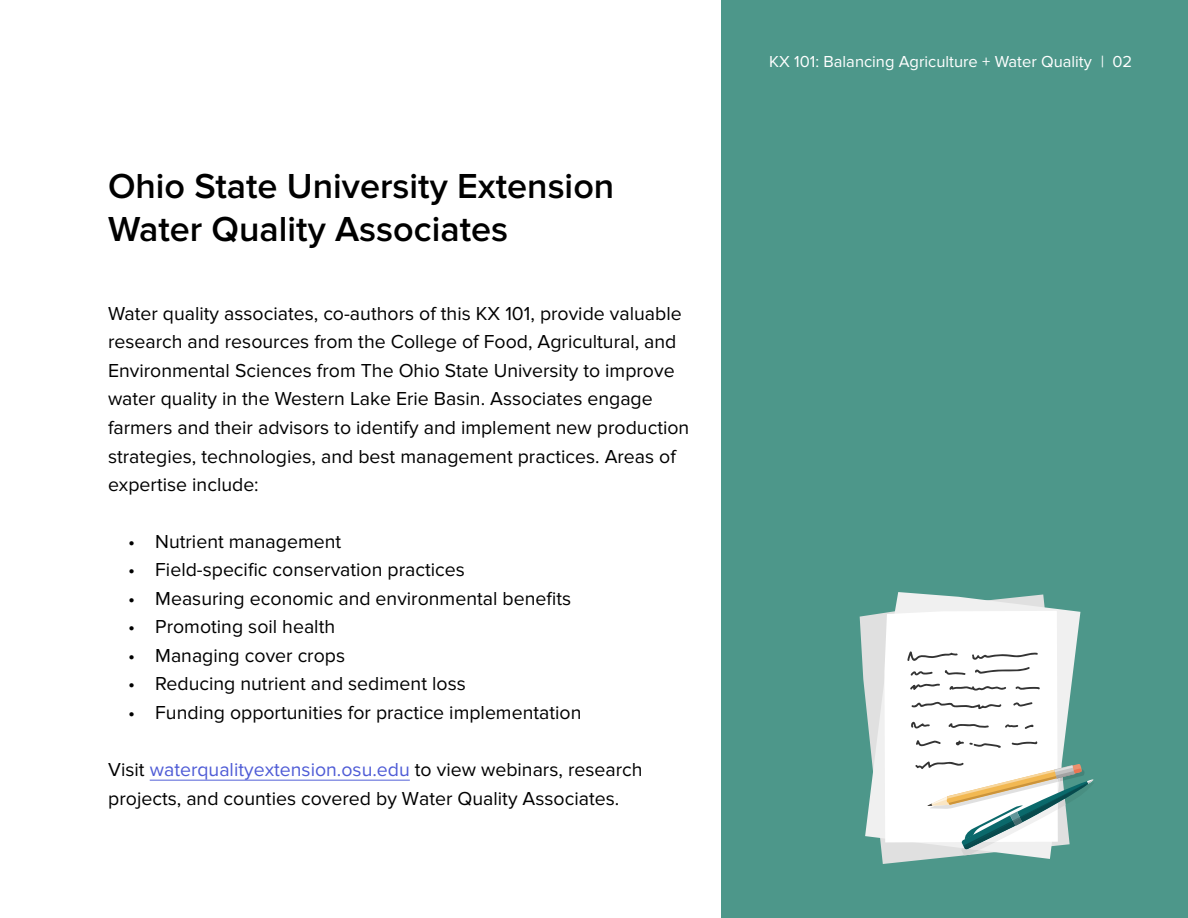
<style>
.page{position:relative;width:1188px;height:918px;background:#fff}
.page>*{position:absolute;margin:0;border:0;box-sizing:border-box;transform-origin:0 0}
.Heading_03{font:600 36px/43.2px "Proxima Nova";color:#000}
.t1{font:19.5px/28.5px "Proxima Nova";color:#000}
.t2{font:16.5px "Proxima Nova";color:#fff}
.s1{color:#4f5cd6}
.s2{font-style:italic}
</style>
<div class="page">
<div style="left:721px;top:0;width:467px;height:918px;background:#4d978a"></div>
<svg style="left:860px;top:615px;width:69px;height:249px"></svg>
<svg style="left:865px;top:592px;width:208px;height:267px"></svg>
<svg style="left:884px;top:611px;width:210px;height:245px"></svg>
<hr style="left:150px;top:780px;width:260px;height:1px;background:#4f5cd6">
<p class="Heading_03" style="left:108px;top:165px;width:508px">Ohio State University Extension<br>Water Quality Associates</p>
<p class="t1" style="left:108px;top:300px;width:583px">Water quality associates, co-authors of this KX 101, provide valuable research and resources from the College of Food, Agricultural, and Environmental Sciences from The Ohio State University to improve water quality in the Western Lake Erie Basin. Associates engage farmers and their advisors to identify and implement new production strategies, technologies, and best management practices. Areas of expertise include:</p>
<p class="t1" style="left:128px;top:528px;width:215px">• Nutrient management</p>
<p class="t1" style="left:128px;top:556px;width:338px">• Field-specific conservation practices</p>
<p class="t1" style="left:128px;top:585px;width:444px">• Measuring economic and environmental benefits</p>
<p class="t1" style="left:128px;top:613px;width:208px">• Promoting soil health</p>
<p class="t1" style="left:128px;top:642px;width:218px">• Managing cover crops</p>
<p class="t1" style="left:128px;top:670px;width:339px">• Reducing nutrient and sediment loss</p>
<p class="t1" style="left:128px;top:699px;width:455px">• Funding opportunities for practice implementation</p>
<p class="t1" style="left:108px;top:756px;width:536px">Visit <span class="s1">waterqualityextension.osu.edu</span> to view webinars, research projects, and counties covered by Water Quality Associates.</p>
<p class="t2" style="left:769px;top:52px;width:364px">KX 101: Balancing Agriculture + Water Quality <span class="s2">|</span> 02</p>
</div>
